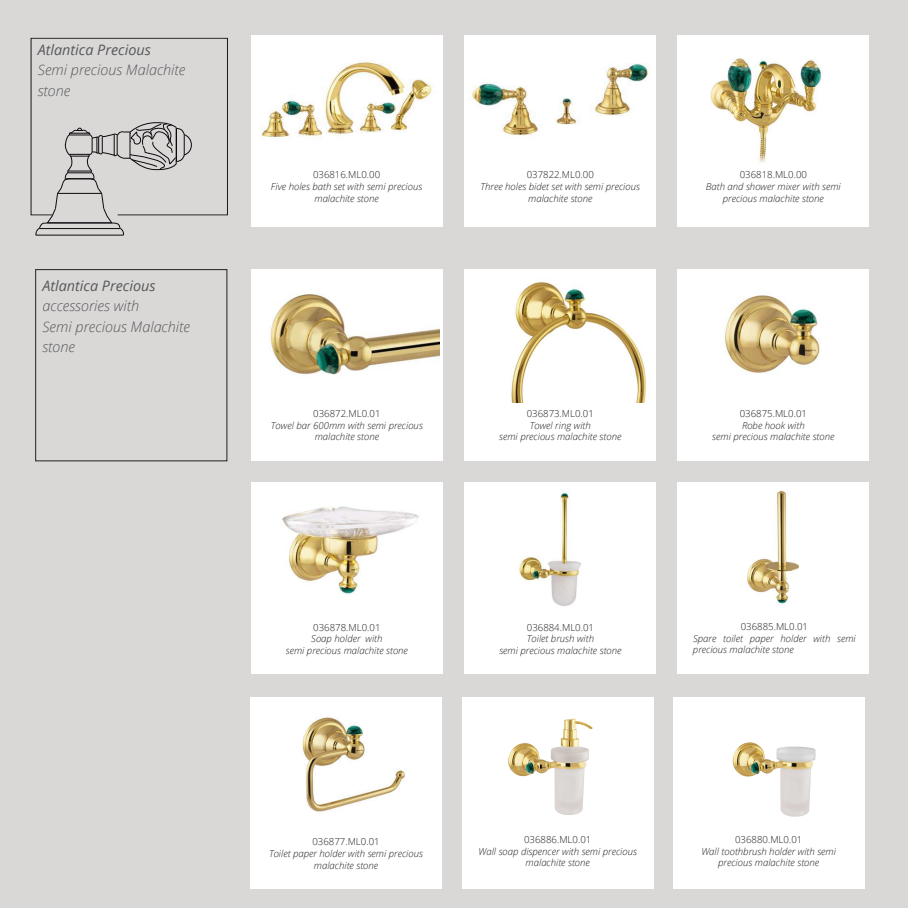
<style>
.page{position:relative;width:908px;height:908px;background:#fff}
.page>*{position:absolute;margin:0;border:0;box-sizing:border-box;transform-origin:0 0}
.t1{font:italic 300 14.4px/20.6px "Open Sans";color:#57585a}
.t2{font:italic 14.4px "Open Sans";color:#57585a}
.t3{font:italic 300 9.6px/11.5px "Open Sans";color:#231f20;text-align:center}
.t4{font:300 9.6px "Open Sans";color:#231f20}
</style>
<div class="page">
<div style="left:0;top:0;width:907px;height:907px;background:#dad8d7"></div>
<div style="left:677px;top:35px;width:191px;height:191px;background:#fff"></div>
<div style="left:251px;top:35px;width:191px;height:191px;background:#fff"></div>
<div style="left:464px;top:35px;width:191px;height:191px;background:#fff"></div>
<div style="left:677px;top:482px;width:191px;height:191px;background:#fff"></div>
<div style="left:251px;top:269px;width:191px;height:191px;background:#fff"></div>
<div style="left:464px;top:269px;width:191px;height:191px;background:#fff"></div>
<div style="left:677px;top:269px;width:191px;height:191px;background:#fff"></div>
<div style="left:250px;top:697px;width:191px;height:191px;background:#fff"></div>
<div style="left:462px;top:696px;width:191px;height:191px;background:#fff"></div>
<div style="left:251px;top:482px;width:191px;height:191px;background:#fff"></div>
<div style="left:464px;top:482px;width:191px;height:191px;background:#fff"></div>
<div style="left:672px;top:696px;width:191px;height:191px;background:#fff"></div>
<div style="left:35px;top:269px;width:192px;height:192px;border:1px solid #231f20"></div>
<hr style="left:36px;top:235px;width:87px;height:1px;background:#0c090d">
<svg style="left:35px;top:215px;width:157px;height:20px"></svg>
<svg style="left:30px;top:38px;width:198px;height:177px"></svg>
<img style="left:519px;top:490px;width:62px;height:116px">
<img style="left:510px;top:281px;width:137px;height:121px">
<img style="left:747px;top:490px;width:53px;height:114px">
<img style="left:301px;top:716px;width:105px;height:96px">
<img style="left:710px;top:58px;width:112px;height:105px">
<img style="left:508px;top:718px;width:85px;height:97px">
<img style="left:732px;top:742px;width:84px;height:75px">
<img style="left:723px;top:295px;width:97px;height:78px">
<img style="left:270px;top:293px;width:169px;height:82px">
<img style="left:261px;top:61px;width:172px;height:78px">
<img style="left:471px;top:63px;width:178px;height:73px">
<img style="left:282px;top:506px;width:137px;height:89px">
<h1 class="t2" style="left:38px;top:40px;width:115px">Atlantica Precious</h1>
<h1 class="t1" style="left:38px;top:59px;width:149px">Semi precious Malachite stone</h1>
<h1 class="t2" style="left:42px;top:275px;width:115px">Atlantica Precious</h1>
<h1 class="t1" style="left:42px;top:295px;width:149px">accessories with<br>Semi precious Malachite stone</h1>
<p class="t4" style="left:313px;top:168px;width:69px">036816.ML0.00</p>
<p class="t3" style="left:271px;top:180px;width:153px">Five holes bath set with semi precious malachite stone</p>
<p class="t4" style="left:526px;top:168px;width:69px">037822.ML0.00</p>
<p class="t3" style="left:480px;top:180px;width:161px">Three holes bidet set with semi precious malachite stone</p>
<p class="t4" style="left:739px;top:168px;width:69px">036818.ML0.00</p>
<p class="t3" style="left:705px;top:180px;width:136px">Bath and shower mixer with semi precious malachite stone</p>
<p class="t4" style="left:313px;top:406px;width:69px">036872.ML0.01</p>
<p class="t3" style="left:271px;top:419px;width:153px">Towel bar 600mm with semi precious malachite stone</p>
<p class="t4" style="left:526px;top:407px;width:69px">036873.ML0.01</p>
<p class="t3" style="left:499px;top:419px;width:124px">Towel ring with<br>semi precious malachite stone</p>
<p class="t4" style="left:739px;top:407px;width:69px">036875.ML0.01</p>
<p class="t3" style="left:712px;top:419px;width:124px">Robe hook with<br>semi precious malachite stone</p>
<p class="t4" style="left:313px;top:620px;width:69px">036878.ML0.01</p>
<p class="t3" style="left:286px;top:632px;width:124px">Soap holder with<br>semi precious malachite stone</p>
<p class="t4" style="left:526px;top:620px;width:69px">036884.ML0.01</p>
<p class="t3" style="left:499px;top:632px;width:124px">Toilet brush with<br>semi precious malachite stone</p>
<p class="t4" style="left:740px;top:620px;width:69px">036885.ML0.01</p>
<p class="t3" style="left:692px;top:632px;width:164px;text-align:left">Spare toilet paper holder with semi precious malachite stone</p>
<p class="t4" style="left:312px;top:834px;width:69px">036877.ML0.01</p>
<p class="t3" style="left:269px;top:847px;width:155px">Toilet paper holder with semi precious malachite stone</p>
<p class="t4" style="left:524px;top:832px;width:69px">036886.ML0.01</p>
<p class="t3" style="left:478px;top:844px;width:160px">Wall soap dispencer with semi precious malachite stone</p>
<p class="t4" style="left:734px;top:832px;width:69px">036880.ML0.01</p>
<p class="t3" style="left:701px;top:844px;width:136px">Wall toothbrush holder with semi precious malachite stone</p>
</div>
